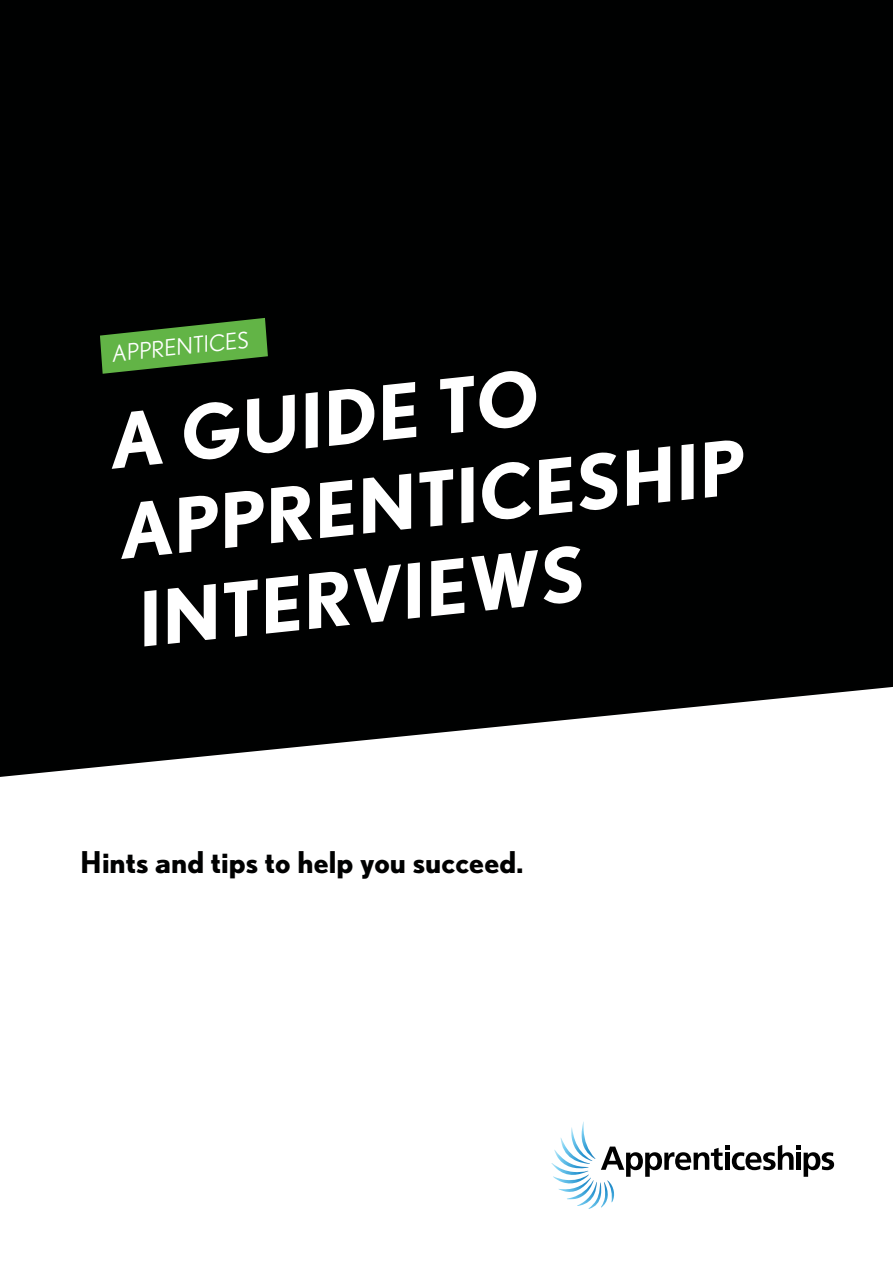
<style>
.page{position:relative;width:893px;height:1263px;background:#fff}
.page>*{position:absolute;margin:0;border:0;box-sizing:border-box;transform-origin:0 0}
.t1{font:700 75px/90px "Nobel";color:#fff}
.t2{font:700 30px "Nobel";color:#000101}
.t3{font:22.5px "Nobel";color:#fff}
</style>
<div class="page">
<div style="left:0;top:0;width:893px;height:777px;background:#000101"></div>
<svg style="left:100px;top:318px;width:168px;height:56px;background:#427a2f"></svg>
<svg style="left:551px;top:1121px;width:283px;height:88px"></svg>
<div style="left:796px;top:1153px;width:5px;height:17px;background:#000"></div>
<p class="t3" style="left:110px;top:341px;width:139px;rotate:-6deg">APPRENTICES</p>
<p class="t1" style="left:103px;top:397px;width:630px;rotate:-6deg">A GUIDE TO<br>APPRENTICESHIP<br>INTERVIEWS</p>
<p class="t2" style="left:80px;top:844px;width:445px">Hints and tips to help you succeed.</p>
</div>
